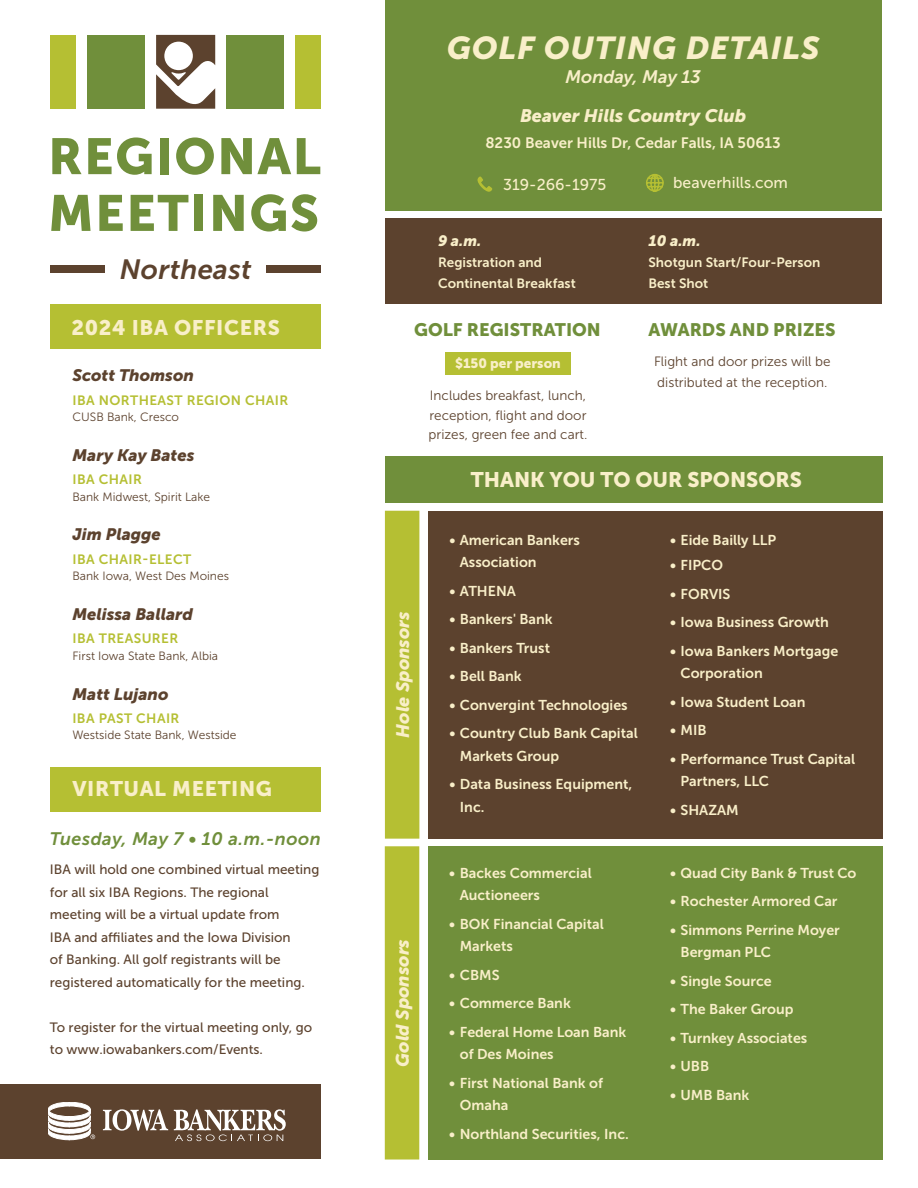
<style>
.page{position:relative;width:918px;height:1188px;background:#fff}
.page>*{position:absolute;margin:0;border:0;box-sizing:border-box;transform-origin:0 0}
.t1{font:50.4px/56.7px "Museo Sans 900";letter-spacing:.03em;color:#708f3b}
.t2{font:italic 31.5px "Museo Sans 900";letter-spacing:.03em;color:#f9efc9}
.t3{font:italic 27.75px "Museo Sans 700";letter-spacing:.01em;color:#5c422e}
.t4{font:21px "Museo Sans 900";letter-spacing:.03em;color:#f9efc9}
.t5{font:21px "Museo Sans 900";color:#f9efc9}
.t6{font:italic 18px "Museo Sans 900";color:#f9efc9}
.t7{font:18px "Museo Sans 900";color:#708f3b}
.text{font:italic 18px "Museo Sans 700";letter-spacing:.03em;color:#708f3b}
.t8{font:italic 18px "Museo Sans 700";color:#f9efc9}
.t9{font:italic 16.5px "Museo Sans 900";color:#5c422e}
.t10{font:15.75px "Museo Sans 500";color:#f9efc9}
.t11{font:15px "Museo Sans 700";color:#f9efc9}
.t12{font:italic 15px "Museo Sans 900";color:#f9efc9}
.t13{font:14.25px/22.5px "Museo Sans 700";color:#f9efc9}
.t14{font:13.5px/22.5px "Museo Sans 500";color:#5c422e}
.t15{font:13.5px/19.5px "Museo Sans 300";color:#5c422e}
.t16{font:13.5px "Museo Sans 700";letter-spacing:.03em;color:#b5bf33}
.t17{font:13.5px/21px "Museo Sans 700";color:#f9efc9}
.t18{font:13.5px "Museo Sans 900";color:#f9efc9}
.t19{font:12px "Museo Sans 300";color:#5c422e}
</style>
<div class="page">
<div style="left:385px;top:0;width:496px;height:211px;background:#708f3b"></div>
<div style="left:266px;top:265px;width:54px;height:8px;background:#5c422e"></div>
<div style="left:50px;top:265px;width:54px;height:8px;background:#5c422e"></div>
<svg style="left:156px;top:35px;width:59px;height:74px"></svg>
<div style="left:226px;top:35px;width:58px;height:74px;background:#708f3b"></div>
<div style="left:87px;top:35px;width:58px;height:74px;background:#708f3b"></div>
<div style="left:50px;top:35px;width:25px;height:74px;background:#b5bf33"></div>
<div style="left:295px;top:35px;width:25px;height:74px;background:#b5bf33"></div>
<div style="left:50px;top:767px;width:270px;height:45px;background:#b5bf33"></div>
<svg style="left:478px;top:176px;width:14px;height:16px"></svg>
<svg style="left:646px;top:174px;width:18px;height:18px"></svg>
<div style="left:0;top:1084px;width:320px;height:75px;background:#5c422e"></div>
<svg style="left:48px;top:1102px;width:47px;height:38px"></svg>
<svg style="left:103px;top:1109px;width:65px;height:22px"></svg>
<svg style="left:174px;top:1109px;width:112px;height:32px"></svg>
<div style="left:385px;top:219px;width:496px;height:85px;background:#5c422e"></div>
<div style="left:445px;top:352px;width:126px;height:22px;background:#b5bf33"></div>
<div style="left:50px;top:304px;width:270px;height:45px;background:#b5bf33"></div>
<div style="left:428px;top:846px;width:454px;height:314px;background:#708f3b"></div>
<div style="left:428px;top:511px;width:454px;height:328px;background:#5c422e"></div>
<div style="left:385px;top:457px;width:497px;height:46px;background:#708f3b"></div>
<div style="left:385px;top:846px;width:34px;height:314px;background:#b5bf33"></div>
<div style="left:385px;top:511px;width:34px;height:328px;background:#b5bf33"></div>
<p class="t1" style="left:48px;top:128px;width:274px">REGIONAL<br>MEETINGS</p>
<p class="t3" style="left:120px;top:254px;width:133px">Northeast</p>
<p class="t4" style="left:72px;top:315px;width:210px">2024 IBA OFFICERS</p>
<p class="t9" style="left:72px;top:366px;width:123px">Scott Thomson</p>
<p class="t16" style="left:72px;top:393px;width:217px">IBA NORTHEAST REGION CHAIR</p>
<p class="t19" style="left:72px;top:411px;width:108px">CUSB Bank, Cresco</p>
<p class="t9" style="left:72px;top:445px;width:123px">Mary Kay Bates</p>
<p class="t16" style="left:72px;top:472px;width:71px">IBA CHAIR</p>
<p class="t19" style="left:72px;top:490px;width:139px">Bank Midwest, Spirit Lake</p>
<p class="t9" style="left:72px;top:525px;width:90px">Jim Plagge</p>
<p class="t16" style="left:72px;top:552px;width:120px">IBA CHAIR-ELECT</p>
<p class="t19" style="left:72px;top:570px;width:158px">Bank Iowa, West Des Moines</p>
<p class="t9" style="left:72px;top:605px;width:122px">Melissa Ballard</p>
<p class="t16" style="left:72px;top:631px;width:107px">IBA TREASURER</p>
<p class="t19" style="left:72px;top:649px;width:147px">First Iowa State Bank, Albia</p>
<p class="t9" style="left:72px;top:684px;width:98px">Matt Lujano</p>
<p class="t16" style="left:72px;top:710px;width:109px">IBA PAST CHAIR</p>
<p class="t19" style="left:72px;top:729px;width:166px">Westside State Bank, Westside</p>
<p class="t4" style="left:72px;top:777px;width:201px">VIRTUAL MEETING</p>
<p class="text" style="left:50px;top:828px;width:273px">Tuesday, May 7 • 10 a.m.-noon</p>
<p class="t14" style="left:50px;top:859px;width:271px">IBA will hold one combined virtual meeting for all six IBA Regions. The regional meeting will be a virtual update from<br>IBA and affiliates and the Iowa Division<br>of Banking. All golf registrants will be registered automatically for the meeting.</p>
<p class="t14" style="left:50px;top:1016px;width:264px">To register for the virtual meeting only, go to www.iowabankers.com/Events.</p>
<p class="t2" style="left:447px;top:30px;width:374px">GOLF OUTING DETAILS</p>
<p class="t8" style="left:565px;top:67px;width:137px">Monday, May 13</p>
<p class="t6" style="left:520px;top:106px;width:228px">Beaver Hills Country Club</p>
<p class="t11" style="left:485px;top:135px;width:297px">8230 Beaver Hills Dr, Cedar Falls, IA 50613</p>
<p class="t10" style="left:503px;top:176px;width:105px">319-266-1975</p>
<p class="t10" style="left:673px;top:174px;width:116px">beaverhills.com</p>
<p class="t12" style="left:438px;top:232px;width:45px">9 a.m.</p>
<p class="t17" style="left:438px;top:252px;width:139px">Registration and<br>Continental Breakfast</p>
<p class="t7" style="left:414px;top:319px;width:188px">GOLF REGISTRATION</p>
<p class="t18" style="left:455px;top:355px;width:107px">$150 per person</p>
<p class="t15" style="left:429px;top:386px;width:160px;text-align:justify">Includes breakfast, lunch, reception, flight and door prizes, green fee and cart.</p>
<p class="t12" style="left:649px;top:232px;width:54px">10 a.m.</p>
<p class="t17" style="left:649px;top:252px;width:173px">Shotgun Start/Four-Person<br>Best Shot</p>
<p class="t7" style="left:649px;top:319px;width:189px">AWARDS AND PRIZES</p>
<p class="t15" style="left:654px;top:351px;width:178px;line-height:21px">Flight and door prizes will be distributed at the reception.</p>
<p class="t6" style="left:393px;top:738px;width:128px;rotate:-90deg">Hole Sponsors</p>
<p class="t6" style="left:392px;top:1067px;width:130px;rotate:-90deg">Gold Sponsors</p>
<p class="t5" style="left:471px;top:468px;width:333px">THANK YOU TO OUR SPONSORS</p>
<p class="t13" style="left:460px;top:529px;width:122px;text-indent:-10px">• American Bankers<br>Association</p>
<p class="t13" style="left:449px;top:580px;width:68px">• ATHENA</p>
<p class="t13" style="left:449px;top:608px;width:105px">• Bankers' Bank</p>
<p class="t13" style="left:449px;top:637px;width:102px">• Bankers Trust</p>
<p class="t13" style="left:449px;top:665px;width:74px">• Bell Bank</p>
<p class="t13" style="left:449px;top:694px;width:180px">• Convergint Technologies</p>
<p class="t13" style="left:460px;top:722px;width:179px;text-indent:-10px">• Country Club Bank Capital<br>Markets Group</p>
<p class="t13" style="left:460px;top:773px;width:174px;text-indent:-10px">• Data Business Equipment,<br>Inc.</p>
<p class="t13" style="left:460px;top:861px;width:133px;text-indent:-10px">• Backes Commercial<br>Auctioneers</p>
<p class="t13" style="left:460px;top:912px;width:145px;text-indent:-10px">• BOK Financial Capital<br>Markets</p>
<p class="t13" style="left:449px;top:963px;width:52px">• CBMS</p>
<p class="t13" style="left:449px;top:992px;width:123px">• Commerce Bank</p>
<p class="t13" style="left:460px;top:1020px;width:168px;text-indent:-10px">• Federal Home Loan Bank of Des Moines</p>
<p class="t13" style="left:460px;top:1071px;width:145px;text-indent:-10px">• First National Bank of<br>Omaha</p>
<p class="t13" style="left:449px;top:1122px;width:181px">• Northland Securities, Inc.</p>
<p class="t13" style="left:670px;top:529px;width:108px">• Eide Bailly LLP</p>
<p class="t13" style="left:670px;top:554px;width:54px">• FIPCO</p>
<p class="t13" style="left:670px;top:583px;width:62px">• FORVIS</p>
<p class="t13" style="left:670px;top:611px;width:160px">• Iowa Business Growth</p>
<p class="t13" style="left:681px;top:640px;width:159px;text-indent:-10px">• Iowa Bankers Mortgage<br>Corporation</p>
<p class="t13" style="left:670px;top:691px;width:137px">• Iowa Student Loan</p>
<p class="t13" style="left:670px;top:719px;width:38px">• MIB</p>
<p class="t13" style="left:681px;top:748px;width:176px;text-indent:-11px">• Performance Trust Capital<br>Partners, LLC</p>
<p class="t13" style="left:670px;top:799px;width:70px">• SHAZAM</p>
<p class="t13" style="left:670px;top:861px;width:188px">• Quad City Bank &amp; Trust Co</p>
<p class="t13" style="left:670px;top:890px;width:169px">• Rochester Armored Car</p>
<p class="t13" style="left:681px;top:918px;width:161px;text-indent:-10px">• Simmons Perrine Moyer<br>Bergman PLC</p>
<p class="t13" style="left:670px;top:969px;width:103px">• Single Source</p>
<p class="t13" style="left:670px;top:998px;width:125px">• The Baker Group</p>
<p class="t13" style="left:670px;top:1026px;width:139px">• Turnkey Associates</p>
<p class="t13" style="left:670px;top:1055px;width:41px">• UBB</p>
<p class="t13" style="left:670px;top:1083px;width:81px">• UMB Bank</p>
</div>
